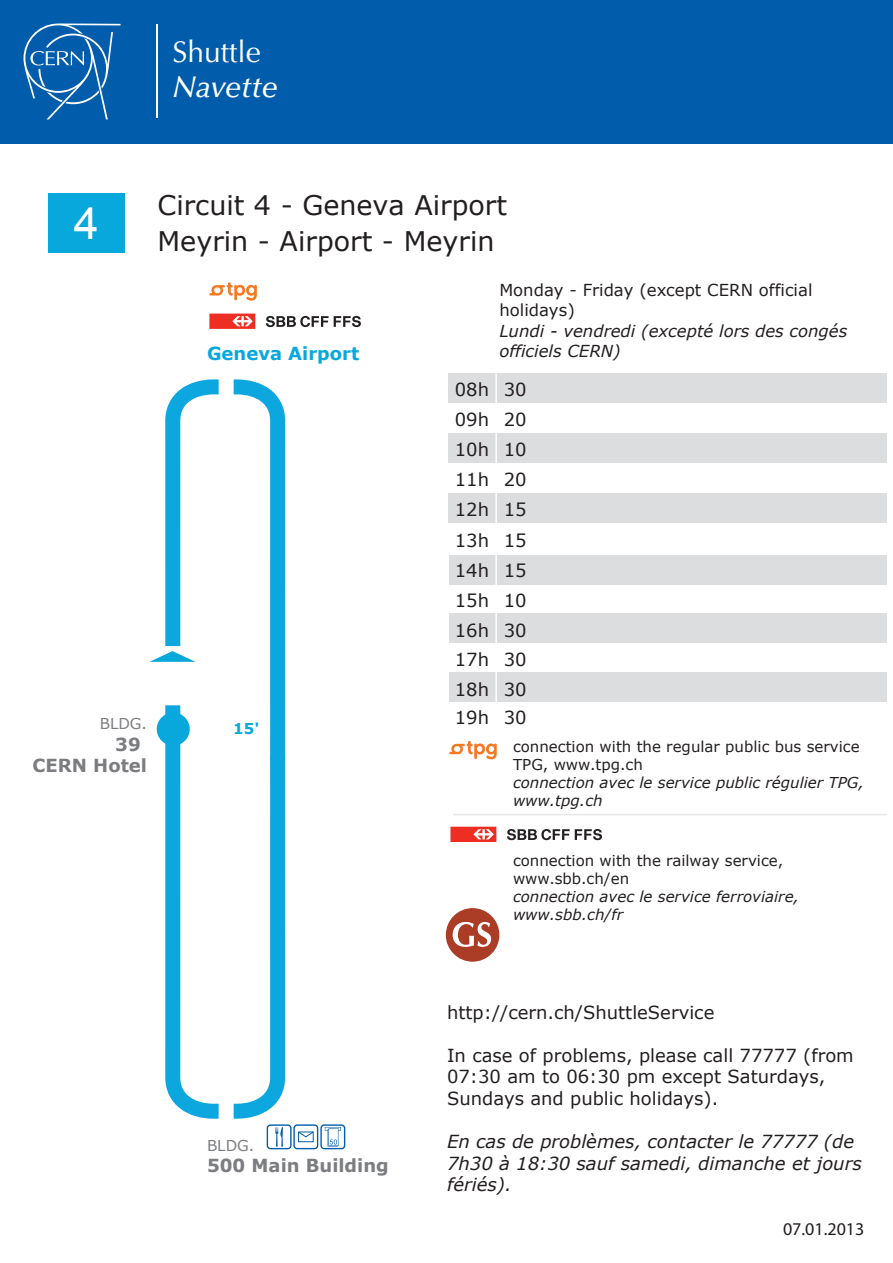
<style>
.page{position:relative;width:893px;height:1263px;background:#fff}
.page>*{position:absolute;margin:0;border:0;box-sizing:border-box;transform-origin:0 0}
.t1{font:45px "Arial";color:#fff}
.t2{font:30px "Optima";color:#fff}
.t3{font:italic 500 30px "Optima";letter-spacing:-.01em;color:#fff}
.t4{font:27px "Verdana";color:#231f20}
.t5{font:18px/30.2px "Verdana";color:#231f20}
.t6{font:italic 18px/21.6px "Verdana";color:#231f20}
.t7{font:700 18px/21.6px "Verdana";color:#7b7d80}
.t8{font:700 18px "Verdana";color:#09a8dc}
.t9{font:18px "Myriad Pro";color:#231f20}
.t10{font:italic 16.5px/19.8px "Verdana";color:#231f20}
.t11{font:16.5px/19.8px "Verdana";color:#231f20}
.t12{font:15px/18px "Verdana";color:#231f20}
.t13{font:italic 15px/18px "Verdana";color:#231f20}
.t14{font:15px "Verdana";color:#7b7d80}
.t15{font:700 15px "Verdana";color:#09a8dc}
</style>
<div class="page">
<div style="left:48px;top:194px;width:77px;height:59px;background:#09a8dc"></div>
<svg style="left:446px;top:908px;width:53px;height:54px"></svg>
<div style="left:0;top:0;width:893px;height:144px;background:#015dab"></div>
<svg style="left:23px;top:23px;width:98px;height:96px"></svg>
<hr style="left:156px;top:25px;width:2px;height:93px;background:#fff">
<svg style="left:165px;top:379px;width:121px;height:311px"></svg>
<svg style="left:150px;top:651px;width:45px;height:11px"></svg>
<svg style="left:158px;top:690px;width:128px;height:429px"></svg>
<div style="left:219px;top:1100px;width:15px;height:22px;background:#fff"></div>
<div style="left:219px;top:377px;width:15px;height:26px;background:#fff"></div>
<div style="left:157px;top:712px;width:33px;height:33px;background:#09a8dc;border-radius:50%"></div>
<div style="left:496px;top:374px;width:390px;height:29px;background:#dcdddf"></div>
<div style="left:449px;top:374px;width:47px;height:29px;background:#dcdddf"></div>
<div style="left:496px;top:434px;width:390px;height:29px;background:#dcdddf"></div>
<div style="left:449px;top:434px;width:47px;height:29px;background:#dcdddf"></div>
<div style="left:496px;top:494px;width:390px;height:29px;background:#dcdddf"></div>
<div style="left:449px;top:494px;width:47px;height:29px;background:#dcdddf"></div>
<div style="left:497px;top:555px;width:390px;height:29px;background:#dcdddf"></div>
<div style="left:449px;top:555px;width:48px;height:29px;background:#dcdddf"></div>
<div style="left:497px;top:614px;width:390px;height:29px;background:#dcdddf"></div>
<div style="left:449px;top:614px;width:48px;height:29px;background:#dcdddf"></div>
<div style="left:497px;top:672px;width:390px;height:29px;background:#dcdddf"></div>
<div style="left:449px;top:672px;width:48px;height:29px;background:#dcdddf"></div>
<hr style="left:495px;top:374px;width:2px;height:355px;background:#fff">
<svg style="left:266px;top:316px;width:95px;height:11px"></svg>
<svg style="left:209px;top:314px;width:46px;height:15px"></svg>
<svg style="left:209px;top:282px;width:48px;height:19px"></svg>
<svg style="left:507px;top:829px;width:95px;height:11px"></svg>
<svg style="left:450px;top:827px;width:46px;height:15px"></svg>
<svg style="left:449px;top:741px;width:48px;height:18px"></svg>
<hr style="left:453px;top:814px;width:433px;height:1px;background:#e5e7e8">
<div style="left:293px;top:1124px;width:25px;height:25px;border:1px solid #015dab;border-radius:3px"></div>
<svg style="left:298px;top:1131px;width:16px;height:7px"></svg>
<div style="left:267px;top:1124px;width:25px;height:25px;border:1px solid #015dab;border-radius:3px"></div>
<svg style="left:275px;top:1127px;width:8px;height:20px"></svg>
<div style="left:320px;top:1124px;width:25px;height:25px;border:1px solid #015dab;border-radius:3px"></div>
<svg style="left:325px;top:1127px;width:16px;height:20px"></svg>
<h2 class="t2" style="left:172px;top:34px;width:90px">Shuttle</h2>
<h2 class="t3" style="left:172px;top:70px;width:107px">Navette</h2>
<h1 class="t1" style="left:74px;top:194px;width:27px">4</h1>
<p class="t14" style="left:100px;top:713px;width:49px">BLDG.</p>
<p class="t7" style="left:32px;top:733px;width:116px;text-indent:83px">39<br>CERN Hotel</p>
<h3 class="t4" style="left:157px;top:186px;width:351px">Circuit 4 - Geneva Airport</h3>
<h3 class="t4" style="left:157px;top:222px;width:339px">Meyrin - Airport - Meyrin</h3>
<p class="t8" style="left:207px;top:341px;width:154px">Geneva Airport</p>
<p class="t15" style="left:233px;top:717px;width:28px">15'</p>
<p class="t11" style="left:499px;top:280px;width:315px">Monday - Friday (except CERN official holidays)</p>
<p class="t10" style="left:499px;top:321px;width:349px">Lundi - vendredi (excepté lors des congés officiels CERN)</p>
<p class="t5" style="left:455px;top:374px;width:36px">08h</p>
<p class="t5" style="left:455px;top:404px;width:73px;text-align:right">20<br>10<br>20<br>15<br>15<br>14h 15<br>15h 10<br>16h 30</p>
<p class="t5" style="left:455px;top:644px;width:73px">17h 30<br>18h 30</p>
<p class="t5" style="left:455px;top:702px;width:73px">19h 30</p>
<p class="t12" style="left:513px;top:737px;width:348px">connection with the regular public bus service<br>TPG, www.tpg.ch</p>
<p class="t13" style="left:513px;top:773px;width:352px">connection avec le service public régulier TPG, www.tpg.ch</p>
<p class="t5" style="left:504px;top:374px;width:24px">30</p>
<p class="t5" style="left:455px;top:404px;width:36px;text-align:justify">09h 10h 11h 12h 13h</p>
<p class="t12" style="left:513px;top:851px;width:272px">connection with the railway service, www.sbb.ch/en</p>
<p class="t13" style="left:513px;top:887px;width:288px">connection avec le service ferroviaire, www.sbb.ch/fr</p>
<p class="t14" style="left:207px;top:1135px;width:49px">BLDG.</p>
<p class="t7" style="left:207px;top:1154px;width:183px">500 Main Building</p>
<p class="t5" style="left:447px;top:997px;width:269px">http://cern.ch/ShuttleService</p>
<p class="t5" style="left:447px;top:1044px;width:408px;line-height:21.6px">In case of problems, please call 77777 (from<br>07:30 am to 06:30 pm except Saturdays,<br>Sundays and public holidays).</p>
<p class="t6" style="left:447px;top:1131px;width:416px">En cas de problèmes, contacter le 77777 (de<br>7h30 à 18:30 sauf samedi, dimanche et jours fériés).</p>
<p class="t9" style="left:783px;top:1217px;width:83px">07.01.2013</p>
</div>
